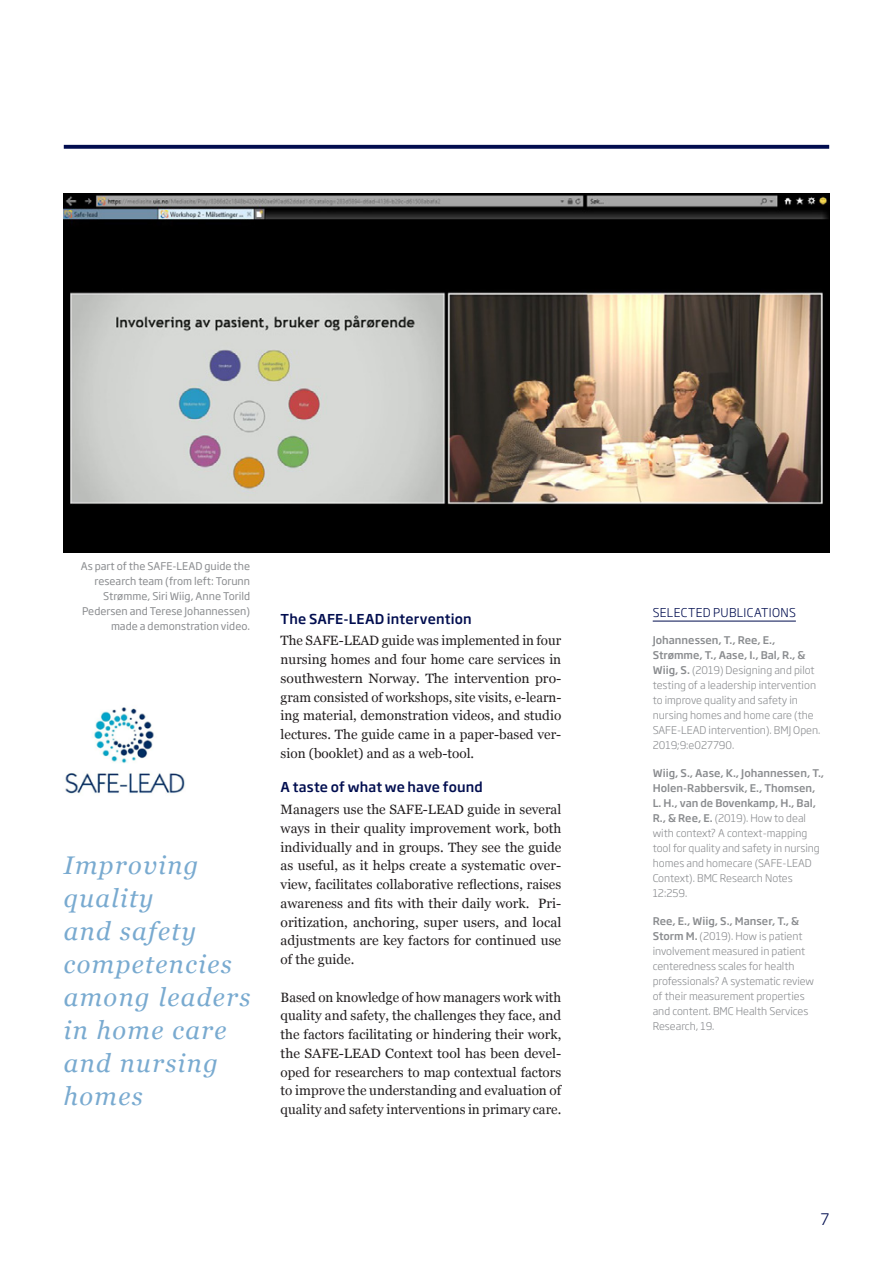
<style>
.page{position:relative;width:893px;height:1263px;background:#fff}
.page>*{position:absolute;margin:0;border:0;box-sizing:border-box;transform-origin:0 0}
.t1{font:italic 25.5px/33px "Georgia";letter-spacing:.055em;color:#79aad0}
.t2{font:300 15.75px "Soho Gothic Std";color:#010d4f}
.t3{font:13.5px/18.8px "Georgia";color:#231f20;text-align:justify}
.t4{font:500 13.5px "Soho Gothic Std";letter-spacing:.01em;color:#010d4f}
.t5{font:300 12px "Soho Gothic Std";letter-spacing:.025em;color:#010d4f}
.t6{font:300 10.5px/15px "Soho Gothic Std";color:#8a8c8f}
.t7{font:10.5px/15px "Soho Gothic Std";color:#8a8c8f;text-align:right}
.s1{font-weight:500}
</style>
<div class="page">
<svg style="left:64px;top:145px;width:765px;height:4px;background:#111c5a"></svg>
<img style="left:64px;top:194px;width:765px;height:359px">
<img style="left:65px;top:707px;width:120px;height:87px">
<hr style="left:653px;top:621px;width:143px;height:1px;background:#010d4f">
<p class="t7" style="left:81px;top:558px;width:171px">As part of the SAFE-LEAD guide the research team (from left: Torunn<br>Strømme, Siri Wiig, Anne Torild<br>Pedersen and Terese Johannessen) made a demonstration video.</p>
<h1 class="t1" style="left:64px;top:848px;width:188px">Improving quality<br>and safety competencies among leaders in home care and nursing homes</h1>
<p class="t4" style="left:281px;top:610px;width:193px">The SAFE-LEAD intervention</p>
<p class="t3" style="left:281px;top:631px;width:282px">The SAFE-LEAD guide was implemented in four nursing homes and four home care services in southwestern Norway. The intervention pro&shy;gram consisted of workshops, site visits, e-learn&shy;ing material, demonstration videos, and studio lectures. The guide came in a paper-based ver&shy;sion (booklet) and as a web-tool.</p>
<p class="t4" style="left:281px;top:779px;width:204px">A taste of what we have found</p>
<p class="t3" style="left:281px;top:799px;width:282px">Managers use the SAFE-LEAD guide in several ways in their quality improvement work, both individually and in groups. They see the guide as useful, as it helps create a systematic over&shy;view, facilitates collaborative reflections, raises awareness and fits with their daily work. Pri&shy;oritization, anchoring, super users, and local adjustments are key factors for continued use of the guide.</p>
<p class="t3" style="left:281px;top:987px;width:282px">Based on knowledge of how managers work with quality and safety, the challenges they face, and the factors facilitating or hindering their work, the SAFE-LEAD Context tool has been devel&shy;oped for researchers to map contextual factors to improve the understanding and evaluation of quality and safety interventions in primary care.</p>
<p class="t5" style="left:653px;top:605px;width:145px">SELECTED PUBLICATIONS</p>
<p class="t6" style="left:653px;top:633px;width:168px"><span class="s1">Johannessen, T., Ree, E.,<br>Strømme, T., Aase, I., Bal, R., &amp;<br>Wiig, S.</span> (2019) Designing and pilot testing of a leadership intervention to improve quality and safety in nursing homes and home care (the<br>SAFE-LEAD intervention). BMJ Open.<br>2019;9:e027790.</p>
<p class="t6" style="left:653px;top:766px;width:173px"><span class="s1">Wiig, S., Aase, K., Johannessen, T.,<br>Holen-Rabbersvik, E., Thomsen,<br>L. H., van de Bovenkamp, H., Bal,<br>R., &amp; Ree, E.</span> (2019). How to deal with context? A context-mapping tool for quality and safety in nursing homes and homecare (SAFE-LEAD<br>Context). BMC Research Notes<br>12:259.</p>
<p class="t6" style="left:653px;top:914px;width:163px"><span class="s1">Ree, E., Wiig, S., Manser, T., &amp;<br>Storm M.</span> (2019). How is patient involvement measured in patient centeredness scales for health professionals? A systematic review of their measurement properties and content. BMC Health Services<br>Research, 19.</p>
<p class="t2" style="left:820px;top:1209px;width:10px">7</p>
</div>
